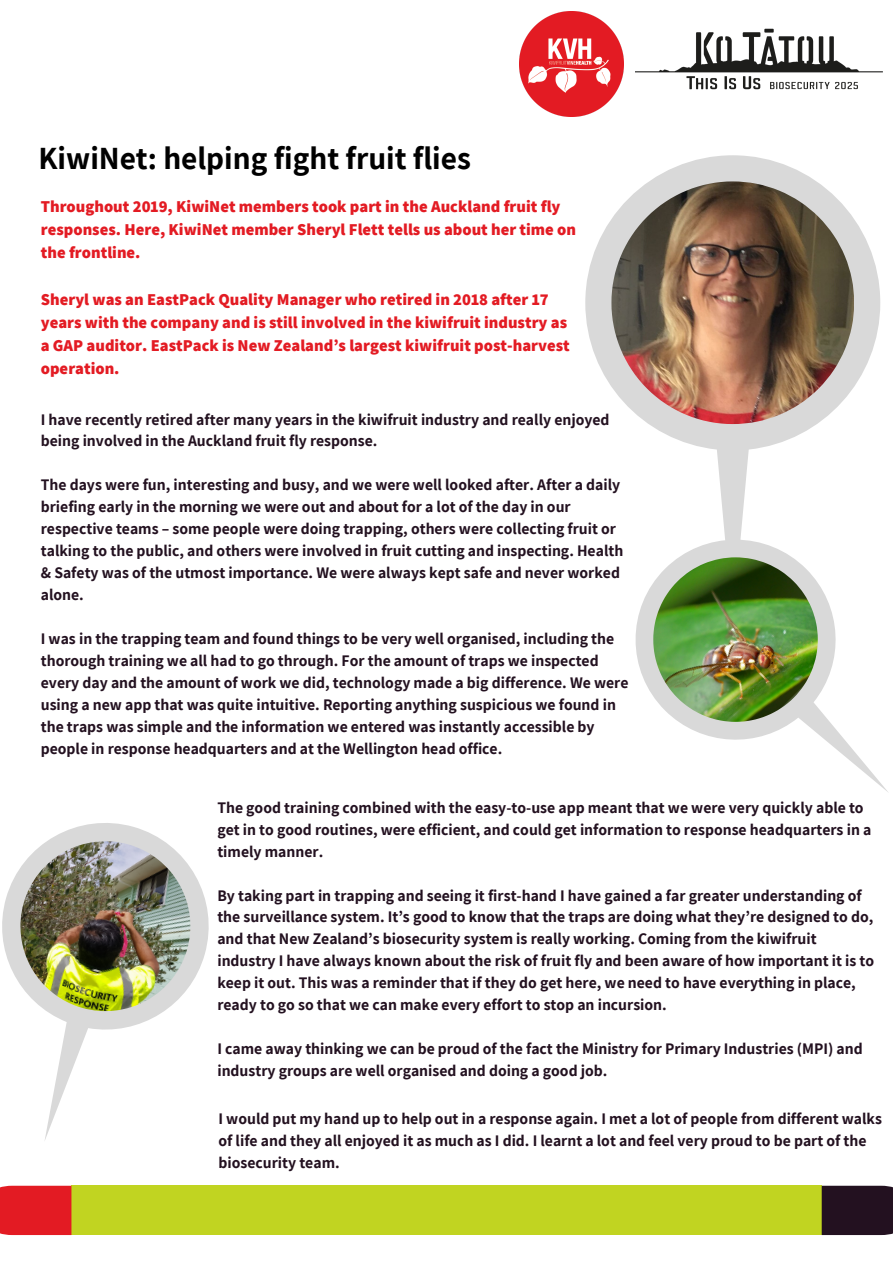
<style>
.page{position:relative;width:893px;height:1263px;background:#fff}
.page>*{position:absolute;margin:0;border:0;box-sizing:border-box;transform-origin:0 0}
.t1{font:700 31.5px "Assistant";color:#000}
.t2{font:800 16.5px/23.1px "Assistant";color:#e31b23}
.t3{font:700 15.75px/22px "Assistant";color:#231120}
</style>
<div class="page">
<img style="left:519px;top:12px;width:104px;height:104px">
<svg style="left:585px;top:155px;width:295px;height:343px"></svg>
<img style="left:611px;top:181px;width:243px;height:243px">
<svg style="left:635px;top:498px;width:253px;height:294px"></svg>
<img style="left:653px;top:557px;width:165px;height:165px">
<div style="left:71px;top:1186px;width:750px;height:49px;background:#c1d421"></div>
<div style="left:821px;top:1186px;width:72px;height:49px;background:#231120"></div>
<div style="left:0;top:1186px;width:71px;height:49px;background:#e31b23"></div>
<svg style="left:2px;top:823px;width:207px;height:317px"></svg>
<img style="left:20px;top:841px;width:170px;height:170px">
<img style="left:635px;top:28px;width:247px;height:62px">
<h1 class="t1" style="left:38px;top:136px;width:434px">KiwiNet: helping fight fruit flies</h1>
<p class="t2" style="left:41px;top:195px;width:537px">Throughout 2019, KiwiNet members took part in the Auckland fruit fly responses. Here, KiwiNet member Sheryl Flett tells us about her time on the frontline.</p>
<p class="t2" style="left:41px;top:287px;width:530px">Sheryl was an EastPack Quality Manager who retired in 2018 after 17 years with the company and is still involved in the kiwifruit industry as a GAP auditor. EastPack is New Zealand’s largest kiwifruit post-harvest operation.</p>
<p class="t3" style="left:41px;top:408px;width:570px">I have recently retired after many years in the kiwifruit industry and really enjoyed being involved in the Auckland fruit fly response.</p>
<p class="t3" style="left:41px;top:474px;width:584px">The days were fun, interesting and busy, and we were well looked after. After a daily briefing early in the morning we were out and about for a lot of the day in our respective teams – some people were doing trapping, others were collecting fruit or talking to the public, and others were involved in fruit cutting and inspecting. Health &amp; Safety was of the utmost importance. We were always kept safe and never worked alone.</p>
<p class="t3" style="left:41px;top:627px;width:589px">I was in the trapping team and found things to be very well organised, including the thorough training we all had to go through. For the amount of traps we inspected every day and the amount of work we did, technology made a big difference. We were using a new app that was quite intuitive. Reporting anything suspicious we found in the traps was simple and the information we entered was instantly accessible by people in response headquarters and at the Wellington head office.</p>
<p class="t3" style="left:217px;top:796px;width:655px">The good training combined with the easy-to-use app meant that we were very quickly able to get in to good routines, were efficient, and could get information to response headquarters in a timely manner.</p>
<p class="t3" style="left:217px;top:884px;width:658px">By taking part in trapping and seeing it first-hand I have gained a far greater understanding of the surveillance system. It’s good to know that the traps are doing what they’re designed to do, and that New Zealand’s biosecurity system is really working. Coming from the kiwifruit industry I have always known about the risk of fruit fly and been aware of how important it is to keep it out. This was a reminder that if they do get here, we need to have everything in place, ready to go so that we can make every effort to stop an incursion.</p>
<p class="t3" style="left:217px;top:1037px;width:647px">I came away thinking we can be proud of the fact the Ministry for Primary Industries (MPI) and industry groups are well organised and doing a good job.</p>
<p class="t3" style="left:218px;top:1107px;width:665px">I would put my hand up to help out in a response again. I met a lot of people from different walks of life and they all enjoyed it as much as I did. I learnt a lot and feel very proud to be part of the biosecurity team.</p>
</div>
